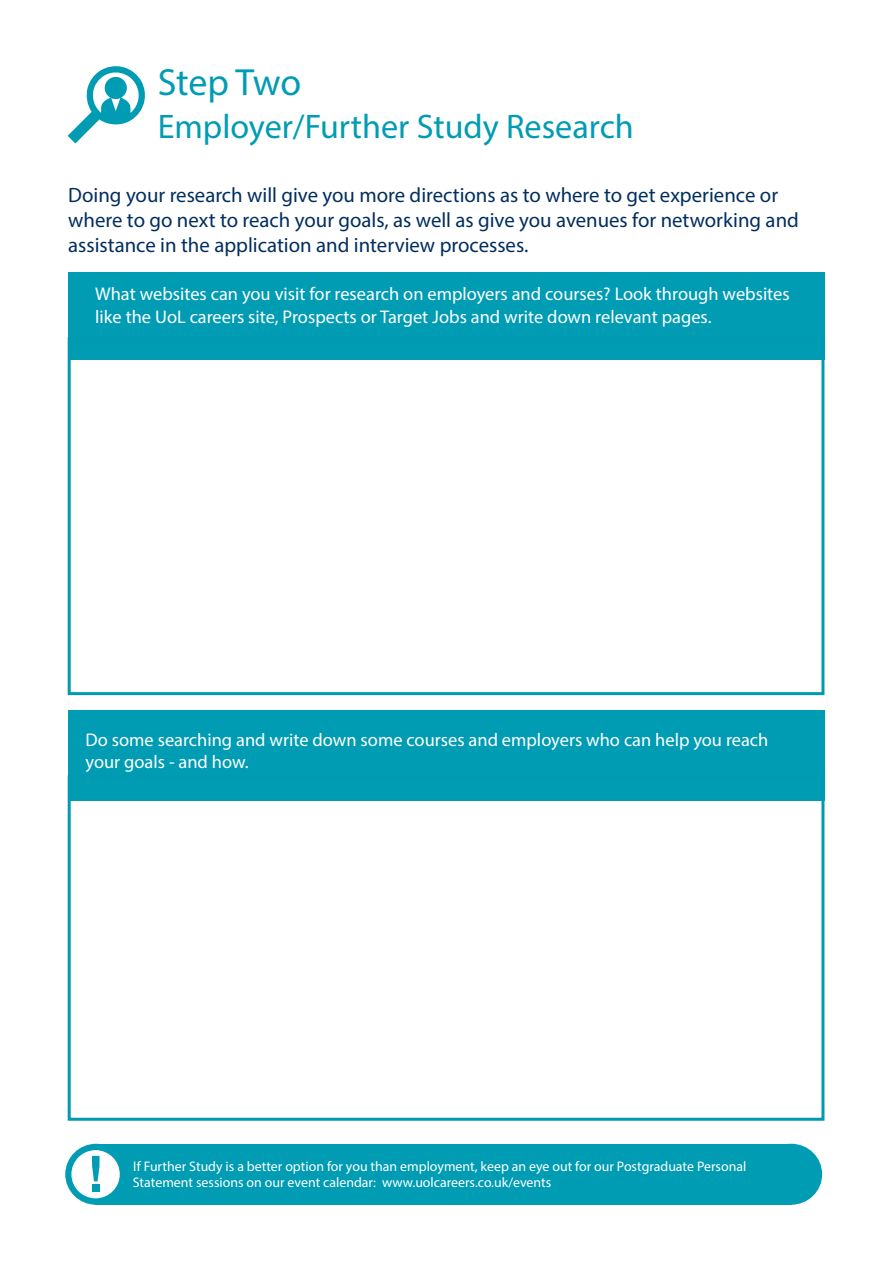
<style>
.page{position:relative;width:893px;height:1263px;background:#fff}
.page>*{position:absolute;margin:0;border:0;box-sizing:border-box;transform-origin:0 0}
.t1{font:37.95px "Myriad Pro";letter-spacing:-.005em;color:#009cb4}
.t2{font:34.2px "Myriad Pro";color:#009cb4}
.t3{font:20.85px/24.9px "Myriad Pro";color:#022e5f}
.t4{font:18.45px/22px "Myriad Pro";color:#fff}
.t5{font:13.95px/16.2px "Myriad Pro";color:#fff}
</style>
<div class="page">
<div style="left:68px;top:272px;width:756px;height:88px;background:#009cb4"></div>
<div style="left:68px;top:337px;width:756px;height:358px;border:3px solid #009ab2"></div>
<div style="left:68px;top:710px;width:756px;height:91px;background:#009cb4"></div>
<div style="left:68px;top:775px;width:756px;height:346px;border:3px solid #009ab2"></div>
<svg style="left:68px;top:66px;width:77px;height:77px"></svg>
<div style="left:95px;top:1144px;width:697px;height:61px;background:#009cb4"></div>
<div style="left:65px;top:1144px;width:62px;height:61px;background:#009cb4;border-radius:50%"></div>
<div style="left:760px;top:1144px;width:62px;height:61px;background:#009cb4;border-radius:50%"></div>
<div style="left:71px;top:1150px;width:49px;height:48px;background:#fff;border-radius:50%"></div>
<div style="left:92px;top:1184px;width:8px;height:8px;background:#009cb4"></div>
<svg style="left:92px;top:1156px;width:8px;height:25px"></svg>
<h1 class="t1" style="left:158px;top:59px;width:145px">Step Two</h1>
<h2 class="t2" style="left:158px;top:106px;width:478px">Employer/Further Study Research</h2>
<p class="t3" style="left:68px;top:182px;width:732px">Doing your research will give you more directions as to where to get experience or where to go next to reach your goals, as well as give you avenues for networking and assistance in the application and interview processes.</p>
<p class="t4" style="left:95px;top:283px;width:696px">What websites can you visit for research on employers and courses? Look through websites like the UoL careers site, Prospects or Target Jobs and write down relevant pages.</p>
<p class="t4" style="left:86px;top:728px;width:684px">Do some searching and write down some courses and employers who can help you reach your goals - and how.</p>
<p class="t5" style="left:133px;top:1157px;width:615px">If Further Study is a better option for you than employment, keep an eye out for our Postgraduate Personal<br>Statement sessions on our event calendar: www.uolcareers.co.uk/events</p>
</div>
